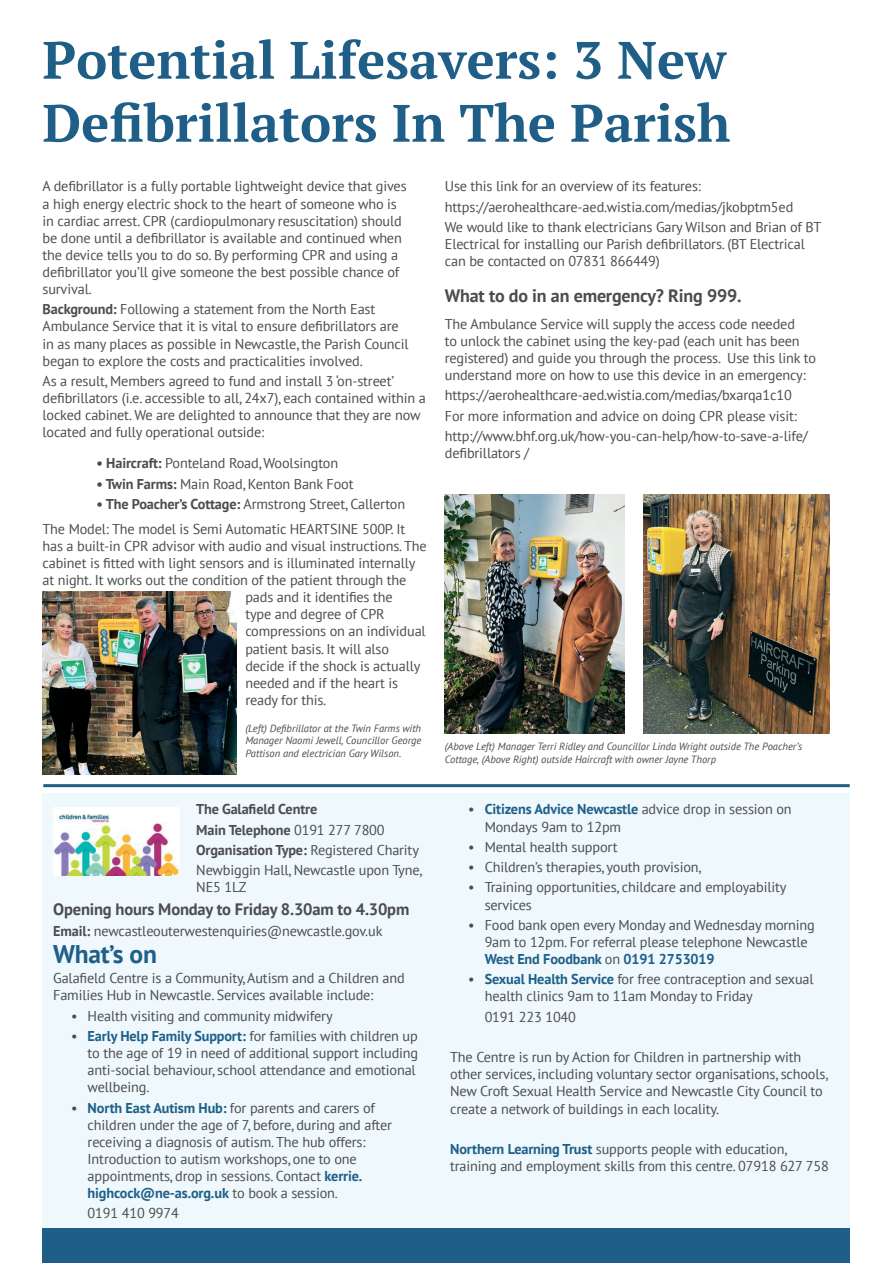
<style>
.page{position:relative;width:893px;height:1263px;background:#fff}
.page>*{position:absolute;margin:0;border:0;box-sizing:border-box;transform-origin:0 0}
.t1{font:700 52.5px/63px "PT Serif";color:#1f5f87}
.t2{font:700 25.5px "PT Sans";letter-spacing:-.01em;color:#1f5f87}
.t3{font:700 18px "PT Sans";letter-spacing:-.01em;color:#4b4c4d}
.t4{font:700 16.5px "PT Sans";letter-spacing:-.01em;color:#4b4c4d}
.t5{font:14.25px/17.1px "PT Sans";letter-spacing:-.01em;color:#4b4c4d}
.t6{font:italic 10.5px/12.6px "PT Sans";color:#4b4c4d}
.s1{font-weight:700}
.s2{font-weight:700;color:#1f5f87}
</style>
<div class="page">
<div style="left:43px;top:793px;width:807px;height:436px;background:#eef8fd"></div>
<div style="left:43px;top:1229px;width:807px;height:34px;background:#1f5f87"></div>
<img style="left:445px;top:494px;width:180px;height:240px">
<img style="left:644px;top:494px;width:185px;height:240px">
<img style="left:42px;top:591px;width:195px;height:184px">
<img style="left:53px;top:808px;width:126px;height:67px">
<hr style="left:43px;top:784px;width:807px;height:3px;background:#1f5f87">
<h1 class="t1" style="left:43px;top:28px;width:689px">Potential Lifesavers: 3 New<br>Defibrillators In The Parish</h1>
<p class="t5" style="left:43px;top:178px;width:366px">A defibrillator is a fully portable lightweight device that gives a high energy electric shock to the heart of someone who is in cardiac arrest. CPR (cardiopulmonary resuscitation) should be done until a defibrillator is available and continued when the device tells you to do so. By performing CPR and using a defibrillator you’ll give someone the best possible chance of survival.</p>
<p class="t5" style="left:43px;top:300px;width:368px"><span class="s1">Background:</span> Following a statement from the North East Ambulance Service that it is vital to ensure defibrillators are in as many places as possible in Newcastle, the Parish Council began to explore the costs and practicalities involved.</p>
<p class="t5" style="left:43px;top:372px;width:385px">As a result, Members agreed to fund and install 3 ‘on-street’ defibrillators (i.e. accessible to all, 24x7), each contained within a locked cabinet. We are delighted to announce that they are now located and fully operational outside:</p>
<p class="t5" style="left:97px;top:454px;width:243px"><span class="s1">• Haircraft:</span> Ponteland Road, Woolsington</p>
<p class="t5" style="left:97px;top:475px;width:259px"><span class="s1">• Twin Farms:</span> Main Road, Kenton Bank Foot</p>
<p class="t5" style="left:43px;top:491px;width:364px;line-height:25px;text-align:right"><span class="s1">• The Poacher’s Cottage:</span> Armstrong Street, Callerton<br>The Model: The model is Semi Automatic HEARTSINE 500P. It</p>
<p class="t5" style="left:43px;top:537px;width:386px">has a built-in CPR advisor with audio and visual instructions. The</p>
<p class="t5" style="left:43px;top:554px;width:374px">cabinet is fitted with light sensors and is illuminated internally</p>
<p class="t5" style="left:43px;top:571px;width:365px">at night. It works out the condition of the patient through the</p>
<p class="t5" style="left:245px;top:588px;width:149px">pads and it identifies the</p>
<p class="t5" style="left:245px;top:605px;width:141px">type and degree of CPR</p>
<p class="t5" style="left:245px;top:622px;width:182px">compressions on an individual</p>
<p class="t5" style="left:245px;top:640px;width:145px">patient basis. It will also</p>
<p class="t5" style="left:245px;top:657px;width:176px">decide if the shock is actually</p>
<p class="t5" style="left:245px;top:674px;width:154px">needed and if the heart is</p>
<p class="t5" style="left:245px;top:691px;width:82px">ready for this.</p>
<p class="t6" style="left:245px;top:721px;width:178px;text-align:justify">(Left) Defibrillator at the Twin Farms with Manager Naomi Jewell, Councillor George Pattison and electrician Gary Wilson.</p>
<p class="t5" style="left:196px;top:799px;width:228px;line-height:20.2px"><span class="s1">The Galafield Centre<br>Main Telephone</span> 0191 277 7800<br><span class="s1">Organisation Type:</span> Registered Charity<br>Newbiggin Hall, Newcastle upon Tyne,</p>
<p class="t5" style="left:196px;top:878px;width:52px">NE5 1LZ</p>
<p class="t4" style="left:53px;top:899px;width:358px">Opening hours Monday to Friday 8.30am to 4.30pm</p>
<p class="t5" style="left:53px;top:922px;width:331px"><span class="s1">Email:</span> newcastleouterwestenquiries@newcastle.gov.uk</p>
<h2 class="t2" style="left:53px;top:937px;width:105px">What’s on</h2>
<p class="t5" style="left:53px;top:969px;width:353px">Galafield Centre is a Community, Autism and a Children and<br>Families Hub in Newcastle. Services available include:</p>
<p class="t5" style="left:71px;top:1007px;width:263px">• Health visiting and community midwifery</p>
<p class="t5" style="left:88px;top:1027px;width:332px;text-indent:-17px">• <span class="s2">Early Help Family Support:</span> for families with children up to the age of 19 in need of additional support including anti-social behaviour, school attendance and emotional wellbeing.</p>
<p class="t5" style="left:88px;top:1099px;width:306px;text-indent:-17px">• <span class="s2">North East Autism Hub:</span> for parents and carers of children under the age of 7, before, during and after receiving a diagnosis of autism. The hub offers:<br>Introduction to autism workshops, one to one appointments, drop in sessions. Contact <span class="s2">kerrie. highcock@ne-as.org.uk</span> to book a session.</p>
<p class="t5" style="left:88px;top:1204px;width:93px">0191 410 9974</p>
<p class="t5" style="left:445px;top:176px;width:378px;line-height:20.2px">Use this link for an overview of its features: https://aerohealthcare-aed.wistia.com/medias/jkobptm5ed<br>We would like to thank electricians Gary Wilson and Brian of BT</p>
<p class="t5" style="left:445px;top:235px;width:362px">Electrical for installing our Parish defibrillators. (BT Electrical can be contacted on 07831 866449)</p>
<p class="t3" style="left:445px;top:283px;width:298px">What to do in an emergency? Ring 999.</p>
<p class="t5" style="left:445px;top:315px;width:373px">The Ambulance Service will supply the access code needed<br>to unlock the cabinet using the key-pad (each unit has been registered) and guide you through the process. Use this link to understand more on how to use this device in an emergency:</p>
<p class="t5" style="left:445px;top:385px;width:365px;line-height:20.2px">https://aerohealthcare-aed.wistia.com/medias/bxarqa1c10<br>For more information and advice on doing CPR please visit: http://www.bhf.org.uk/how-you-can-help/how-to-save-a-life/</p>
<p class="t5" style="left:445px;top:444px;width:86px">defibrillators /</p>
<p class="t6" style="left:445px;top:739px;width:359px;line-height:13.5px">(Above Left) Manager Terri Ridley and Councillor Linda Wright outside The Poacher’s<br>Cottage, (Above Right) outside Haircraft with owner Jayne Thorp</p>
<p class="t5" style="left:485px;top:800px;width:308px;text-indent:-17px">• <span class="s2">Citizens Advice Newcastle</span> advice drop in session on<br>Mondays 9am to 12pm</p>
<p class="t5" style="left:468px;top:838px;width:151px">• Mental health support</p>
<p class="t5" style="left:468px;top:858px;width:235px">• Children’s therapies, youth provision,</p>
<p class="t5" style="left:485px;top:878px;width:303px;text-indent:-17px">• Training opportunities, childcare and employability services</p>
<p class="t5" style="left:485px;top:916px;width:332px;text-indent:-17px">• Food bank open every Monday and Wednesday morning<br>9am to 12pm. For referral please telephone Newcastle<br><span class="s2">West End Foodbank</span> on <span class="s2">0191 2753019</span></p>
<p class="t5" style="left:485px;top:970px;width:331px;text-indent:-17px">• <span class="s2">Sexual Health Service</span> for free contraception and sexual health clinics 9am to 11am Monday to Friday</p>
<p class="t5" style="left:485px;top:1008px;width:93px">0191 223 1040</p>
<p class="t5" style="left:450px;top:1048px;width:379px">The Centre is run by Action for Children in partnership with other services, including voluntary sector organisations, schools, New Croft Sexual Health Service and Newcastle City Council to create a network of buildings in each locality.</p>
<p class="t5" style="left:450px;top:1140px;width:380px"><span class="s2">Northern Learning Trust</span> supports people with education, training and employment skills from this centre. 07918 627 758</p>
</div>
